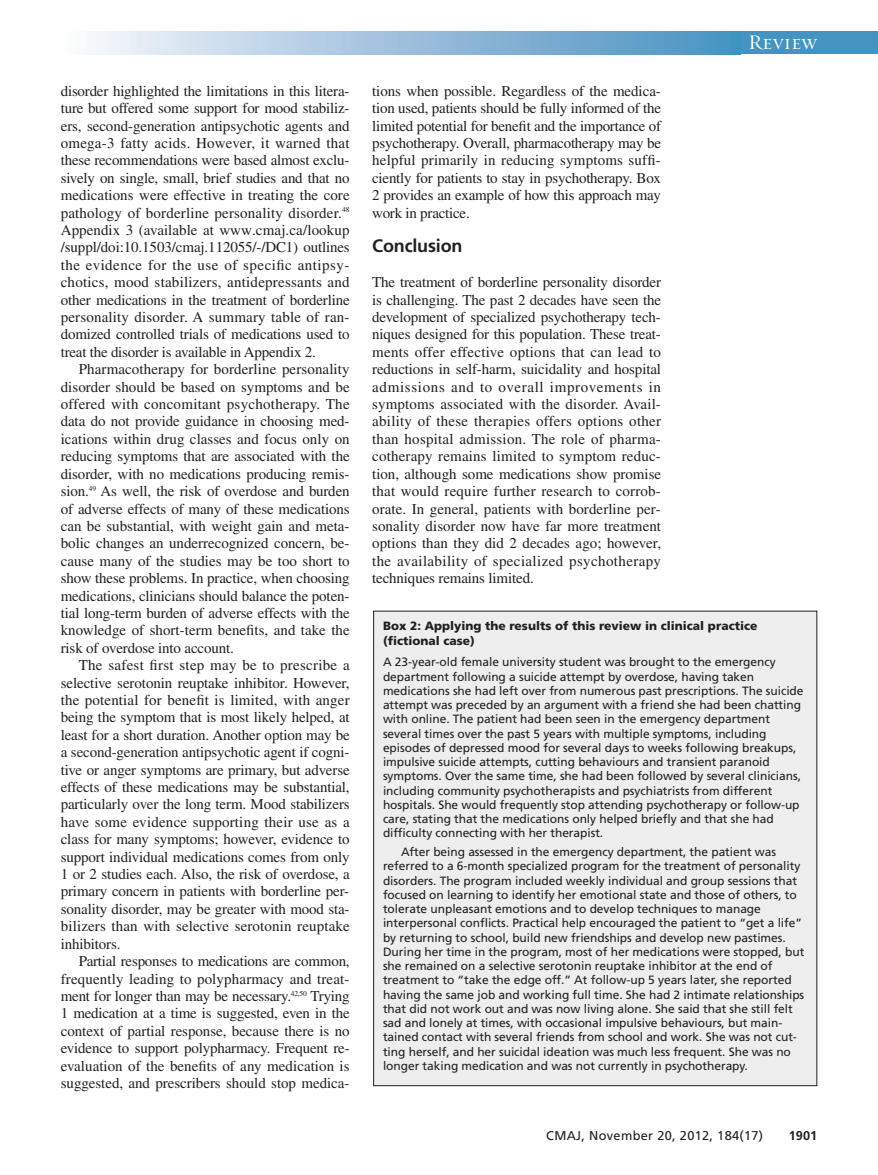
<style>
.page{position:relative;width:878px;height:1175px;background:#fff}
.page>*{position:absolute;margin:0;border:0;box-sizing:border-box;transform-origin:0 0}
.t1{font:21px "Requiem Display HTF Small Caps";letter-spacing:.005em;color:#fff}
.t2{font:700 18px "Frutiger LT Std";letter-spacing:-.01em;color:#231f20}
.t3{font:15px/17.4px "Times LT Std";letter-spacing:-.01em;color:#231f20;text-align:justify}
.t4{font:12.75px "Frutiger LT Std";letter-spacing:.025em;color:#231f20}
.t5{font:700 12.75px "Frutiger LT Std";color:#231f20}
.t6{font:12px/14.2px "Frutiger LT Std";letter-spacing:-.005em;color:#231f20}
.t7{font:900 12px/15px "Frutiger LT Std";color:#231f20}
</style>
<div class="page">
<div style="left:726px;top:32px;width:152px;height:22px;background:#4494c2"></div>
<div style="left:61px;top:32px;width:679px;height:22px;background:linear-gradient(to right,#faf8fc,#458ebf)"></div>
<div style="left:373px;top:611px;width:443px;height:474px;background:#eeeeef"></div>
<p class="t3" style="left:61px;top:84px;width:290px">disorder highlighted the limitations in this litera&shy;ture but offered some support for mood stabiliz&shy;ers, second-generation antipsychotic agents and omega-3 fatty acids. However, it warned that these recommendations were based almost exclu&shy;sively on single, small, brief studies and that no medications were effective in treating the core pathology of borderline personality disorder.<sup>48<br></sup>Appendix 3 (available at www.cmaj.ca/lookup /suppl/doi:10.1503/cmaj.112055/-/DC1) outlines the evidence for the use of specific antipsy&shy;chotics, mood stabilizers, antidepressants and other medications in the treatment of borderline personality disorder. A summary table of ran&shy;domized controlled trials of medications used to treat the disorder is available in Appendix 2.</p>
<p class="t3" style="left:61px;top:362px;width:290px;text-indent:18px">Pharmacotherapy for borderline personality disorder should be based on symptoms and be offered with concomitant psychotherapy. The data do not provide guidance in choosing med&shy;ications within drug classes and focus only on reducing symptoms that are associated with the disorder, with no medications producing remis&shy;sion.<sup>49</sup> As well, the risk of overdose and burden of adverse effects of many of these medications can be substantial, with weight gain and meta&shy;bolic changes an underrecognized concern, be&shy;cause many of the studies may be too short to show these problems. In practice, when choosing medications, clinicians should balance the poten&shy;tial long-term burden of adverse effects with the knowledge of short-term benefits, and take the risk of overdose into account.</p>
<p class="t3" style="left:61px;top:658px;width:290px;text-indent:18px">The safest first step may be to prescribe a selective serotonin reuptake inhibitor. However, the potential for benefit is limited, with anger being the symptom that is most likely helped, at least for a short duration. Another option may be a second-generation antipsychotic agent if cogni&shy;tive or anger symptoms are primary, but adverse effects of these medications may be substantial, particularly over the long term. Mood stabilizers have some evidence supporting their use as a class for many symptoms; however, evidence to support individual medications comes from only 1 or 2 studies each. Also, the risk of overdose, a primary concern in patients with borderline per&shy;sonality disorder, may be greater with mood sta&shy;bilizers than with selective serotonin reuptake inhibitors.</p>
<p class="t3" style="left:61px;top:954px;width:290px;text-indent:18px">Partial responses to medications are common, frequently leading to polypharmacy and treat&shy;ment for longer than may be necessary.<sup>42,50</sup> Trying 1 medication at a time is suggested, even in the context of partial response, because there is no evidence to support polypharmacy. Frequent re&shy;evaluation of the benefits of any medication is suggested, and prescribers should stop medica-</p>
<p class="t3" style="left:372px;top:84px;width:290px">tions when possible. Regardless of the medica&shy;tion used, patients should be fully informed of the limited potential for benefit and the importance of psychotherapy. Overall, pharmacotherapy may be helpful primarily in reducing symptoms suffi&shy;ciently for patients to stay in psychotherapy. Box 2 provides an example of how this approach may work in practice.</p>
<p class="t2" style="left:372px;top:239px;width:92px">Conclusion</p>
<p class="t3" style="left:372px;top:275px;width:290px">The treatment of borderline personality disorder is challenging. The past 2 decades have seen the development of specialized psychotherapy tech&shy;niques designed for this population. These treat&shy;ments offer effective options that can lead to reductions in self-harm, suicidality and hospital admissions and to overall improvements in symptoms associated with the disorder. Avail&shy;ability of these therapies offers options other than hospital admission. The role of pharma&shy;cotherapy remains limited to symptom reduc&shy;tion, although some medications show promise that would require further research to corrob&shy;orate. In general, patients with borderline per&shy;sonality disorder now have far more treatment options than they did 2 decades ago; however, the availability of specialized psychotherapy techniques remains limited.</p>
<h1 class="t1" style="left:748px;top:30px;width:70px">Review</h1>
<p class="t7" style="left:383px;top:619px;width:376px">Box 2: Applying the results of this review in clinical practice (fictional case)</p>
<p class="t6" style="left:383px;top:656px;width:422px">A 23-year-old female university student was brought to the emergency department following a suicide attempt by overdose, having taken medications she had left over from numerous past prescriptions. The suicide attempt was preceded by an argument with a friend she had been chatting with online. The patient had been seen in the emergency department several times over the past 5 years with multiple symptoms, including episodes of depressed mood for several days to weeks following breakups, impulsive suicide attempts, cutting behaviours and transient paranoid symptoms. Over the same time, she had been followed by several clinicians, including community psychotherapists and psychiatrists from different hospitals. She would frequently stop attending psychotherapy or follow-up care, stating that the medications only helped briefly and that she had difficulty connecting with her therapist.</p>
<p class="t6" style="left:383px;top:845px;width:423px;text-indent:18px">After being assessed in the emergency department, the patient was referred to a 6-month specialized program for the treatment of personality disorders. The program included weekly individual and group sessions that focused on learning to identify her emotional state and those of others, to tolerate unpleasant emotions and to develop techniques to manage interpersonal conflicts. Practical help encouraged the patient to “get a life” by returning to school, build new friendships and develop new pastimes.<br>During her time in the program, most of her medications were stopped, but she remained on a selective serotonin reuptake inhibitor at the end of treatment to “take the edge off.” At follow-up 5 years later, she reported having the same job and working full time. She had 2 intimate relationships that did not work out and was now living alone. She said that she still felt sad and lonely at times, with occasional impulsive behaviours, but main&shy;tained contact with several friends from school and work. She was not cut&shy;ting herself, and her suicidal ideation was much less frequent. She was no longer taking medication and was not currently in psychotherapy.</p>
<p class="t4" style="left:546px;top:1130px;width:218px">CMAJ, November 20, 2012, 184(17)</p>
<p class="t5" style="left:788px;top:1130px;width:30px">1901</p>
</div>
